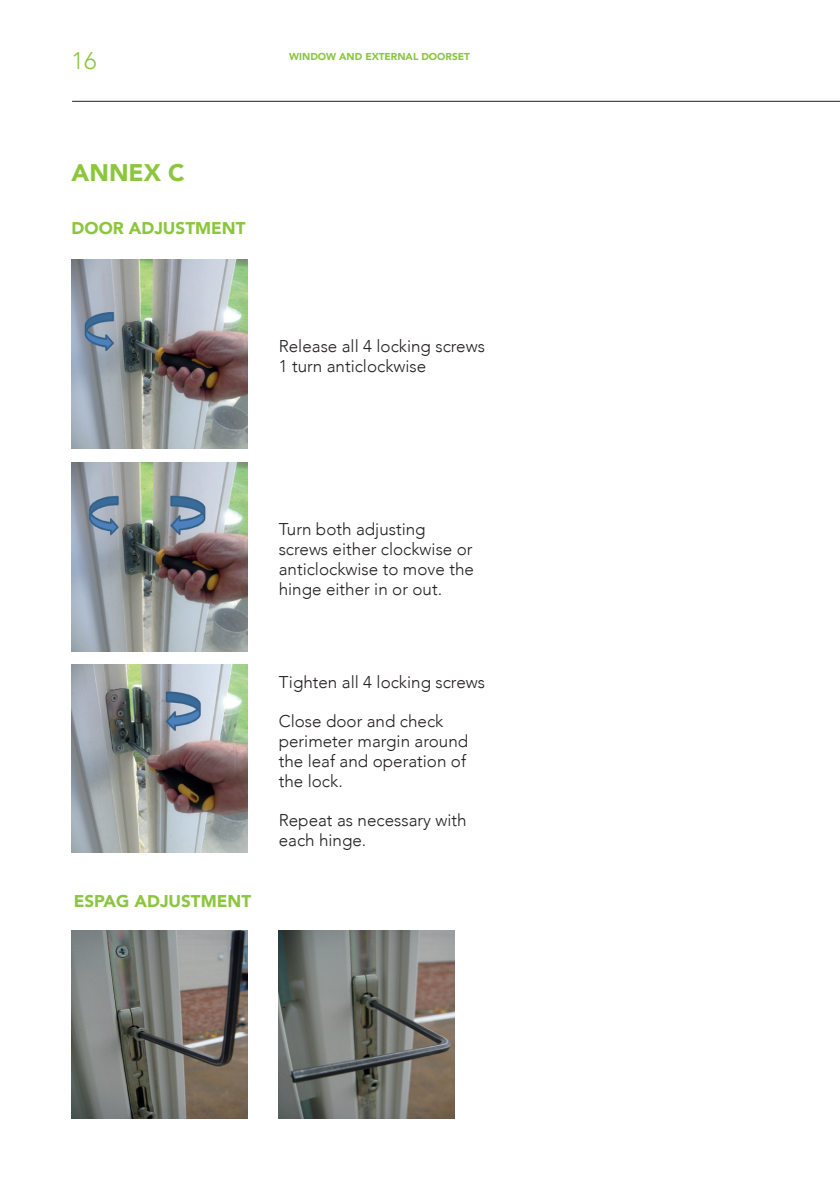
<style>
.page{position:relative;width:840px;height:1191px;background:#fff}
.page>*{position:absolute;margin:0;border:0;box-sizing:border-box;transform-origin:0 0}
.Descriptor_Header{font:900 24px "Avenir";color:#8bc63e}
.Descriptor_Header-2{font:300 24px "Avenir";color:#8bc63e}
.Descriptor_Header-3{font:300 17px/20px "Avenir";color:#231f20}
.Descriptor_Header-4{font:900 17px "Avenir";color:#8bc63e}
.Descriptor_Header-5{font:900 10px "Avenir";color:#8bc63e}
</style>
<div class="page">
<hr style="left:72px;top:101px;width:767px;height:1px;background:#231f20">
<img style="left:72px;top:259px;width:175px;height:189px">
<img style="left:72px;top:462px;width:175px;height:189px">
<img style="left:72px;top:664px;width:175px;height:188px">
<img style="left:72px;top:930px;width:175px;height:189px">
<img style="left:278px;top:930px;width:176px;height:189px">
<p class="Descriptor_Header-2" style="left:72px;top:46px;width:26px">16</p>
<p class="Descriptor_Header-5" style="left:289px;top:48px;width:182px">WINDOW AND EXTERNAL DOORSET</p>
<p class="Descriptor_Header" style="left:72px;top:152px;width:114px">ANNEX C</p>
<p class="Descriptor_Header-4" style="left:72px;top:213px;width:175px">DOOR ADJUSTMENT</p>
<p class="Descriptor_Header-3" style="left:278px;top:336px;width:207px">Release all 4 locking screws<br>1 turn anticlockwise</p>
<p class="Descriptor_Header-3" style="left:278px;top:519px;width:196px">Turn both adjusting screws either clockwise or anticlockwise to move the hinge either in or out.</p>
<p class="Descriptor_Header-4" style="left:74px;top:886px;width:179px">ESPAG ADJUSTMENT</p>
<p class="Descriptor_Header-3" style="left:278px;top:672px;width:208px">Tighten all 4 locking screws</p>
<p class="Descriptor_Header-3" style="left:278px;top:711px;width:191px">Close door and check perimeter margin around the leaf and operation of the lock.</p>
<p class="Descriptor_Header-3" style="left:278px;top:810px;width:189px">Repeat as necessary with each hinge.</p>
</div>
